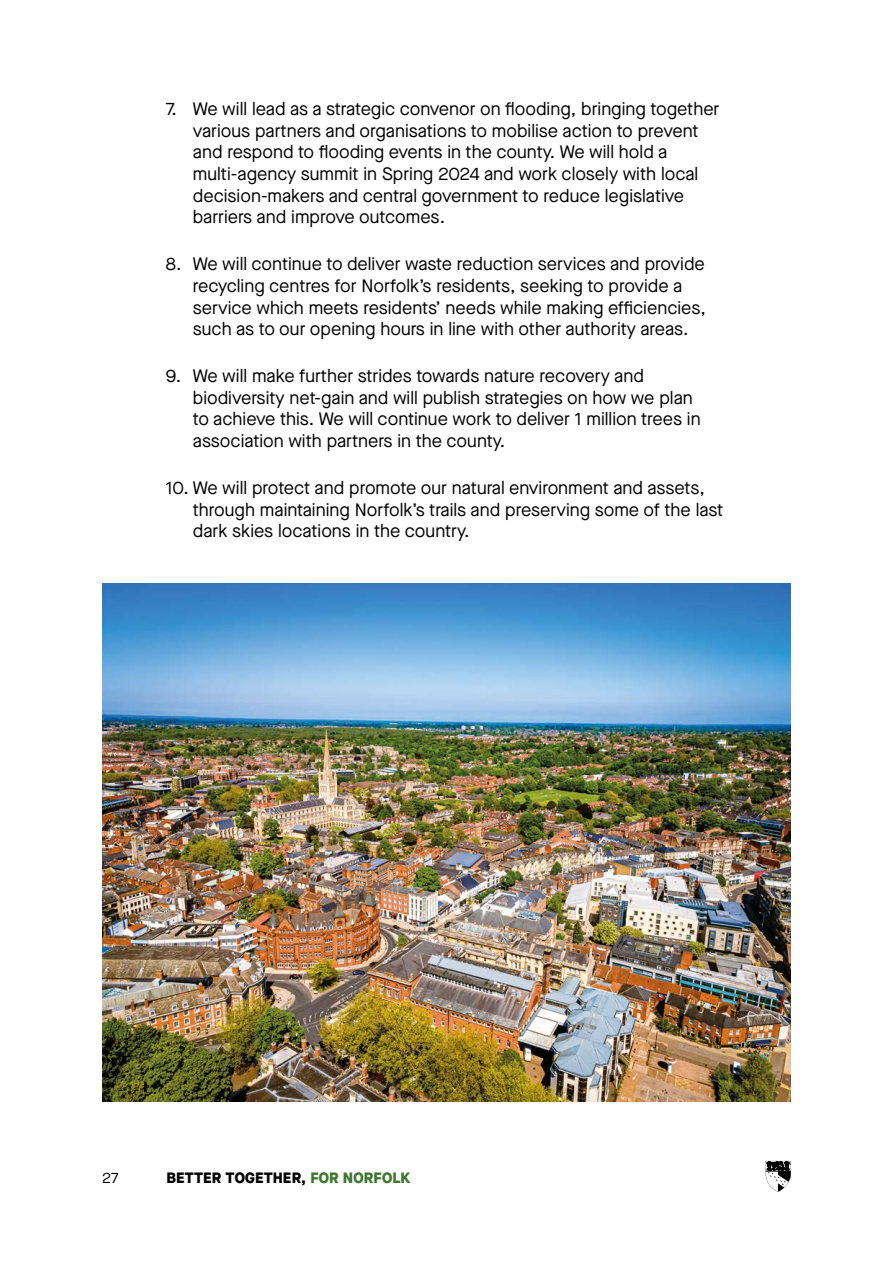
<style>
.page{position:relative;width:893px;height:1263px;background:#fff}
.page>*{position:absolute;margin:0;border:0;box-sizing:border-box;transform-origin:0 0}
.t1{font:18px/21.6px "Maison Neue";color:#000}
.t2{font:800 15px "Maison Neue";letter-spacing:.01em;color:#000}
.t3{font:15px "Maison Neue";color:#000}
.s1{color:#3e762f}
</style>
<div class="page">
<svg style="left:765px;top:1161px;width:26px;height:31px"></svg>
<img style="left:102px;top:584px;width:689px;height:517px">
<p class="t1" style="left:193px;top:98px;width:528px;text-indent:-27px">7. We will lead as a strategic convenor on flooding, bringing together various partners and organisations to mobilise action to prevent and respond to flooding events in the county. We will hold a multi-agency summit in Spring 2024 and work closely with local decision-makers and central government to reduce legislative barriers and improve outcomes.</p>
<p class="t1" style="left:193px;top:253px;width:515px;text-indent:-27px">8. We will continue to deliver waste reduction services and provide recycling centres for Norfolk’s residents, seeking to provide a service which meets residents’ needs while making efficiencies, such as to our opening hours in line with other authority areas.</p>
<p class="t1" style="left:193px;top:365px;width:509px;text-indent:-27px">9. We will make further strides towards nature recovery and biodiversity net-gain and will publish strategies on how we plan to achieve this. We will continue work to deliver 1 million trees in association with partners in the county.</p>
<p class="t1" style="left:193px;top:477px;width:532px;text-indent:-27px">10. We will protect and promote our natural environment and assets, through maintaining Norfolk’s trails and preserving some of the last dark skies locations in the country.</p>
<p class="t3" style="left:102px;top:1167px;width:18px">27</p>
<p class="t2" style="left:166px;top:1166px;width:245px">BETTER TOGETHER, <span class="s1">FOR NORFOLK</span></p>
</div>
